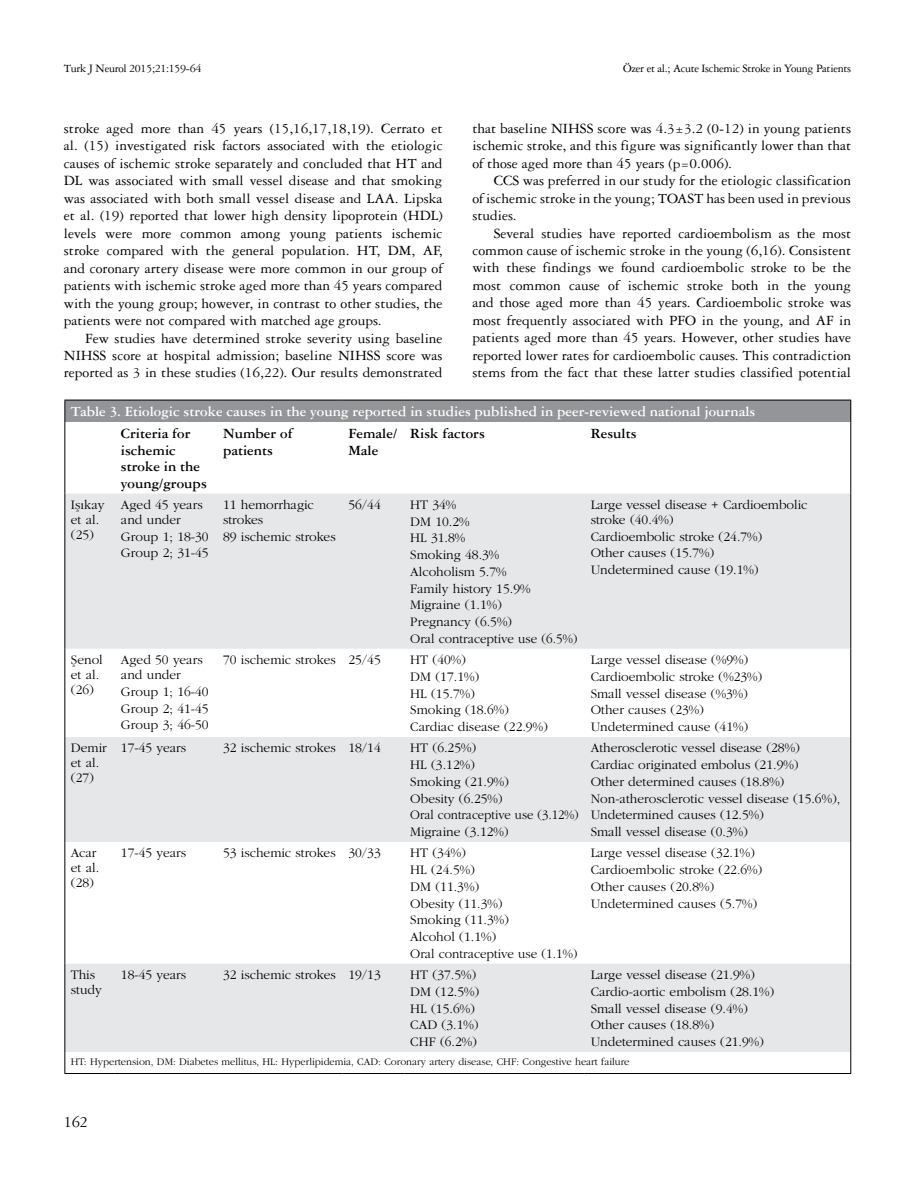
<style>
.page{position:relative;width:915px;height:1191px;background:#fff}
.page>*{position:absolute;margin:0;border:0;box-sizing:border-box;transform-origin:0 0}
.t1{font:16.5px "Garamond Three Tr";color:#000}
.t2{font:15px/17.5px "Garamond Three Tr";color:#000;text-align:justify}
.t3{font:15px "Garamond Three Bold Tr";color:#fff}
.t4{font:15px/16.5px "Garamond Three Bold Tr";color:#000}
.t5{font:13.5px/16.6px "Garamond Tr";color:#000}
.t6{font:12px "Garamond Three Tr";letter-spacing:-.025em;color:#000}
.t7{font:10.5px "Garamond Tr";color:#000}
</style>
<div class="page">
<div style="left:65px;top:400px;width:785px;height:22px;background:#939598"></div>
<svg style="left:65px;top:493px;width:785px;height:559px;fill:#e6e7e8"></svg>
<hr style="left:64px;top:399px;width:51px;height:1px;background:#000">
<svg style="left:64px;top:400px;width:1px;height:22px"></svg>
<hr style="left:115px;top:399px;width:102px;height:1px;background:#000">
<hr style="left:217px;top:399px;width:125px;height:1px;background:#000">
<hr style="left:342px;top:399px;width:62px;height:1px;background:#000">
<hr style="left:404px;top:399px;width:180px;height:1px;background:#000">
<hr style="left:584px;top:399px;width:266px;height:1px;background:#000">
<svg style="left:850px;top:400px;width:1px;height:22px"></svg>
<hr style="left:64px;top:422px;width:1px;height:71px;background:#000">
<hr style="left:850px;top:422px;width:1px;height:71px;background:#000">
<hr style="left:64px;top:493px;width:1px;height:155px;background:#000">
<hr style="left:850px;top:493px;width:1px;height:155px;background:#000">
<hr style="left:64px;top:648px;width:1px;height:89px;background:#000">
<hr style="left:850px;top:648px;width:1px;height:89px;background:#000">
<hr style="left:64px;top:737px;width:1px;height:105px;background:#000">
<hr style="left:850px;top:737px;width:1px;height:105px;background:#000">
<hr style="left:64px;top:842px;width:1px;height:121px;background:#000">
<hr style="left:850px;top:842px;width:1px;height:121px;background:#000">
<hr style="left:64px;top:963px;width:1px;height:89px;background:#000">
<hr style="left:850px;top:963px;width:1px;height:89px;background:#000">
<svg style="left:64px;top:1052px;width:1px;height:21px"></svg>
<svg style="left:850px;top:1052px;width:1px;height:21px"></svg>
<hr style="left:64px;top:1073px;width:51px;height:1px;background:#000">
<hr style="left:115px;top:1073px;width:102px;height:1px;background:#000">
<hr style="left:217px;top:1073px;width:125px;height:1px;background:#000">
<hr style="left:342px;top:1073px;width:62px;height:1px;background:#000">
<hr style="left:404px;top:1073px;width:180px;height:1px;background:#000">
<hr style="left:584px;top:1073px;width:266px;height:1px;background:#000">
<p class="t6" style="left:64px;top:61px;width:139px">Turk J Neurol 2015;21:159-64</p>
<p class="t6" style="left:623px;top:61px;width:229px">Özer et al.; Acute Ischemic Stroke in Young Patients</p>
<p class="t2" style="left:64px;top:119px;width:380px">stroke aged more than 45 years (15,16,17,18,19). Cerrato et al. (15) investigated risk factors associated with the etiologic causes of ischemic stroke separately and concluded that HT and DL was associated with small vessel disease and that smoking was associated with both small vessel disease and LAA. Lipska et al. (19) reported that lower high density lipoprotein (HDL) levels were more common among young patients ischemic stroke compared with the general population. HT, DM, AF, and coronary artery disease were more common in our group of patients with ischemic stroke aged more than 45 years compared with the young group; however, in contrast to other studies, the patients were not compared with matched age groups.</p>
<p class="t2" style="left:64px;top:328px;width:380px;text-indent:21px">Few studies have determined stroke severity using baseline NIHSS score at hospital admission; baseline NIHSS score was reported as 3 in these studies (16,22). Our results demonstrated</p>
<p class="t2" style="left:472px;top:119px;width:380px">that baseline NIHSS score was 4.3±3.2 (0-12) in young patients ischemic stroke, and this figure was significantly lower than that of those aged more than 45 years (p=0.006).</p>
<p class="t2" style="left:472px;top:171px;width:380px;text-indent:21px">CCS was preferred in our study for the etiologic classification of ischemic stroke in the young; TOAST has been used in previous studies.</p>
<p class="t2" style="left:472px;top:223px;width:380px;text-indent:21px">Several studies have reported cardioembolism as the most common cause of ischemic stroke in the young (6,16). Consistent with these findings we found cardioembolic stroke to be the most common cause of ischemic stroke both in the young and those aged more than 45 years. Cardioembolic stroke was most frequently associated with PFO in the young, and AF in patients aged more than 45 years. However, other studies have reported lower rates for cardioembolic causes. This contradiction stems from the fact that these latter studies classified potential</p>
<p class="t3" style="left:71px;top:402px;width:685px">Table 3. Etiologic stroke causes in the young reported in studies published in peer-reviewed national journals</p>
<p class="t4" style="left:121px;top:425px;width:87px">Criteria for ischemic stroke in the young/groups</p>
<p class="t4" style="left:223px;top:425px;width:71px">Number of patients</p>
<p class="t4" style="left:348px;top:425px;width:50px">Female/<br>Male</p>
<p class="t4" style="left:410px;top:425px;width:76px">Risk factors</p>
<p class="t4" style="left:590px;top:425px;width:47px">Results</p>
<p class="t5" style="left:71px;top:497px;width:35px;line-height:15px">Işıkay et al. (25)</p>
<p class="t5" style="left:121px;top:497px;width:83px;line-height:15px">Aged 45 years and under</p>
<p class="t5" style="left:348px;top:496px;width:34px">56/44</p>
<p class="t5" style="left:410px;top:496px;width:169px">HT 34%<br>DM 10.2%<br>HL 31.8%<br>Smoking 48.3%<br>Alcoholism 5.7%<br>Family history 15.9%<br>Migraine (1.1%)<br>Pregnancy (6.5%)<br>Oral contraceptive use (6.5%)</p>
<p class="t5" style="left:590px;top:497px;width:218px;line-height:15px">Large vessel disease + Cardioembolic stroke (40.4%)</p>
<p class="t5" style="left:223px;top:497px;width:92px;line-height:15px">11 hemorrhagic strokes</p>
<p class="t5" style="left:223px;top:528px;width:114px">89 ischemic strokes</p>
<p class="t5" style="left:590px;top:528px;width:173px">Cardioembolic stroke (24.7%)<br>Other causes (15.7%)<br>Undetermined cause (19.1%)</p>
<p class="t5" style="left:121px;top:528px;width:89px">Group 1; 18-30<br>Group 2; 31-45</p>
<p class="t5" style="left:71px;top:652px;width:33px;line-height:15px">Şenol et al. (26)</p>
<p class="t5" style="left:121px;top:652px;width:83px;line-height:15px">Aged 50 years and under</p>
<p class="t5" style="left:121px;top:683px;width:89px;text-align:justify">Group 1; 16-40<br>Group 2; 41-45<br>Group 3; 46-50</p>
<p class="t5" style="left:223px;top:651px;width:159px">70 ischemic strokes 25/45</p>
<p class="t5" style="left:410px;top:651px;width:139px">HT (40%)<br>DM (17.1%)<br>HL (15.7%)<br>Smoking (18.6%)<br>Cardiac disease (22.9%)</p>
<p class="t5" style="left:590px;top:651px;width:173px">Large vessel disease (%9%)<br>Cardioembolic stroke (%23%)<br>Small vessel disease (%3%)<br>Other causes (23%)<br>Undetermined cause (41%)</p>
<p class="t5" style="left:71px;top:740px;width:37px;line-height:15px">Demir et al. (27)</p>
<p class="t5" style="left:121px;top:739px;width:67px">17-45 years</p>
<p class="t5" style="left:223px;top:739px;width:159px">32 ischemic strokes 18/14</p>
<p class="t5" style="left:410px;top:739px;width:170px">HT (6.25%)<br>HL (3.12%)<br>Smoking (21.9%)<br>Obesity (6.25%)<br>Oral contraceptive use (3.12%)<br>Migraine (3.12%)</p>
<p class="t5" style="left:590px;top:739px;width:251px">Atherosclerotic vessel disease (28%)<br>Cardiac originated embolus (21.9%)<br>Other determined causes (18.8%)<br>Non-atherosclerotic vessel disease (15.6%), Undetermined causes (12.5%)<br>Small vessel disease (0.3%)</p>
<p class="t5" style="left:71px;top:845px;width:30px;line-height:15px">Acar et al. (28)</p>
<p class="t5" style="left:121px;top:844px;width:67px">17-45 years</p>
<p class="t5" style="left:223px;top:844px;width:159px">53 ischemic strokes 30/33</p>
<p class="t5" style="left:410px;top:844px;width:169px">HT (34%)<br>HL (24.5%)<br>DM (11.3%)<br>Obesity (11.3%)<br>Smoking (11.3%)<br>Alcohol (1.1%)<br>Oral contraceptive use (1.1%)</p>
<p class="t5" style="left:590px;top:844px;width:173px">Large vessel disease (32.1%)<br>Cardioembolic stroke (22.6%)<br>Other causes (20.8%)<br>Undetermined causes (5.7%)</p>
<p class="t5" style="left:71px;top:967px;width:33px;line-height:15px">This study</p>
<p class="t5" style="left:121px;top:966px;width:67px">18-45 years</p>
<p class="t5" style="left:223px;top:966px;width:159px">32 ischemic strokes 19/13</p>
<p class="t5" style="left:410px;top:966px;width:70px">HT (37.5%)<br>DM (12.5%)<br>HL (15.6%)<br>CAD (3.1%)<br>CHF (6.2%)</p>
<p class="t5" style="left:590px;top:966px;width:185px">Large vessel disease (21.9%)<br>Cardio-aortic embolism (28.1%)<br>Small vessel disease (9.4%)<br>Other causes (18.8%)<br>Undetermined causes (21.9%)</p>
<p class="t7" style="left:71px;top:1055px;width:560px">HT: Hypertension, DM: Diabetes mellitus, HL: Hyperlipidemia, CAD: Coronary artery disease, CHF: Congestive heart failure</p>
<p class="t1" style="left:64px;top:1112px;width:25px">162</p>
</div>
